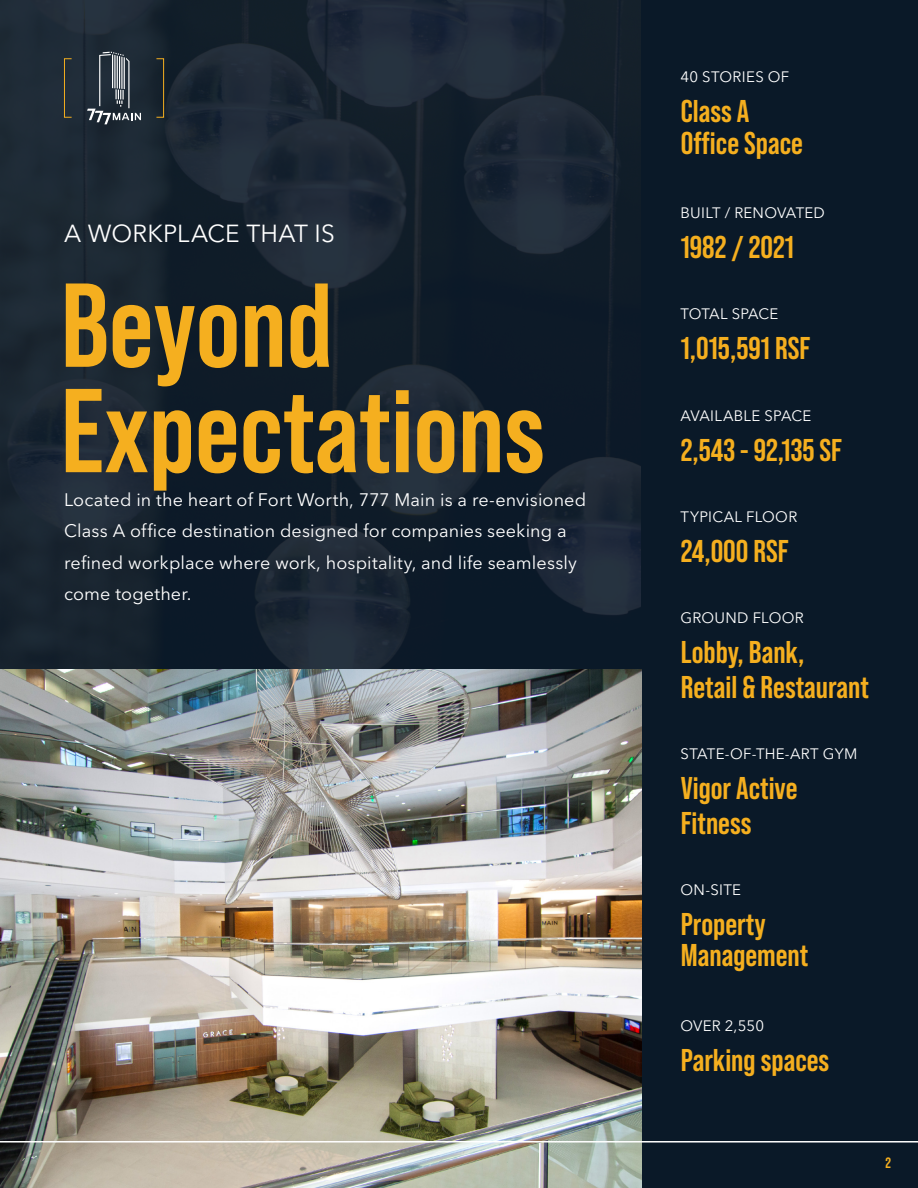
<style>
.page{position:relative;width:918px;height:1188px;background:#fff}
.page>*{position:absolute;margin:0;border:0;box-sizing:border-box;transform-origin:0 0}
.t1{font:700 118.95px "Bebas Neue Pro";color:#f5af1f}
.t2{font:700 31.5px/34.5px "Bebas Neue Pro";color:#f5af1f}
.t3{font:24.45px "Avenir Next LT Pro";letter-spacing:.005em;color:#fff}
.t4{font:18px/31.5px "Avenir Next LT Pro";letter-spacing:.005em;color:#fff}
.t5{font:15px "Avenir Next LT Pro";letter-spacing:.02em;color:#fff}
.t6{font:15px "Avenir Next LT Pro";letter-spacing:-.01em;color:#fff}
.t7{font:700 15px "Bebas Neue Pro";color:#f5af1f}
</style>
<div class="page">
<img style="left:0;top:0;width:642px;height:670px">
<div style="left:642px;top:0;width:276px;height:1188px;background:#0a1928"></div>
<img style="left:0;top:670px;width:642px;height:518px">
<hr style="left:0;top:1141px;width:918px;height:2px;background:#fff">
<svg style="left:87px;top:52px;width:54px;height:72px;background:#434d57"></svg>
<div style="left:64px;top:58px;width:8px;height:60px;border:1px solid #f5af1f"></div>
<div style="left:156px;top:58px;width:8px;height:60px;border:1px solid #f5af1f"></div>
<p class="t3" style="left:64px;top:219px;width:272px">A WORKPLACE THAT IS</p>
<p class="t1" style="left:61px;top:257px;width:273px">Beyond</p>
<p class="t1" style="left:61px;top:363px;width:486px">Expectations</p>
<p class="t4" style="left:64px;top:484px;width:524px">Located in the heart of Fort Worth, 777 Main is a re-envisioned Class A office destination designed for companies seeking a refined workplace where work, hospitality, and life seamlessly come together.</p>
<p class="t5" style="left:681px;top:68px;width:110px">40 STORIES OF</p>
<p class="t2" style="left:681px;top:94px;width:70px">Class A</p>
<p class="t2" style="left:681px;top:125px;width:124px">Office Space</p>
<p class="t5" style="left:681px;top:204px;width:146px">BUILT / RENOVATED</p>
<p class="t2" style="left:681px;top:230px;width:115px">1982 / 2021</p>
<p class="t6" style="left:681px;top:305px;width:100px">TOTAL SPACE</p>
<p class="t2" style="left:681px;top:331px;width:131px">1,015,591 RSF</p>
<p class="t5" style="left:681px;top:407px;width:132px">AVAILABLE SPACE</p>
<p class="t2" style="left:681px;top:432px;width:163px">2,543 - 92,135 SF</p>
<p class="t5" style="left:681px;top:508px;width:118px">TYPICAL FLOOR</p>
<p class="t2" style="left:681px;top:533px;width:109px">24,000 RSF</p>
<p class="t5" style="left:681px;top:609px;width:125px">GROUND FLOOR</p>
<p class="t2" style="left:681px;top:635px;width:190px">Lobby, Bank,<br>Retail &amp; Restaurant</p>
<p class="t5" style="left:681px;top:745px;width:178px">STATE-OF-THE-ART GYM</p>
<p class="t2" style="left:681px;top:771px;width:118px">Vigor Active<br>Fitness</p>
<p class="t5" style="left:681px;top:881px;width:62px">ON-SITE</p>
<p class="t2" style="left:681px;top:908px;width:129px;line-height:31.5px">Property<br>Management</p>
<p class="t5" style="left:681px;top:1017px;width:85px">OVER 2,550</p>
<p class="t2" style="left:681px;top:1042px;width:150px">Parking spaces</p>
<p class="t7" style="left:885px;top:1154px;width:7px">2</p>
</div>
